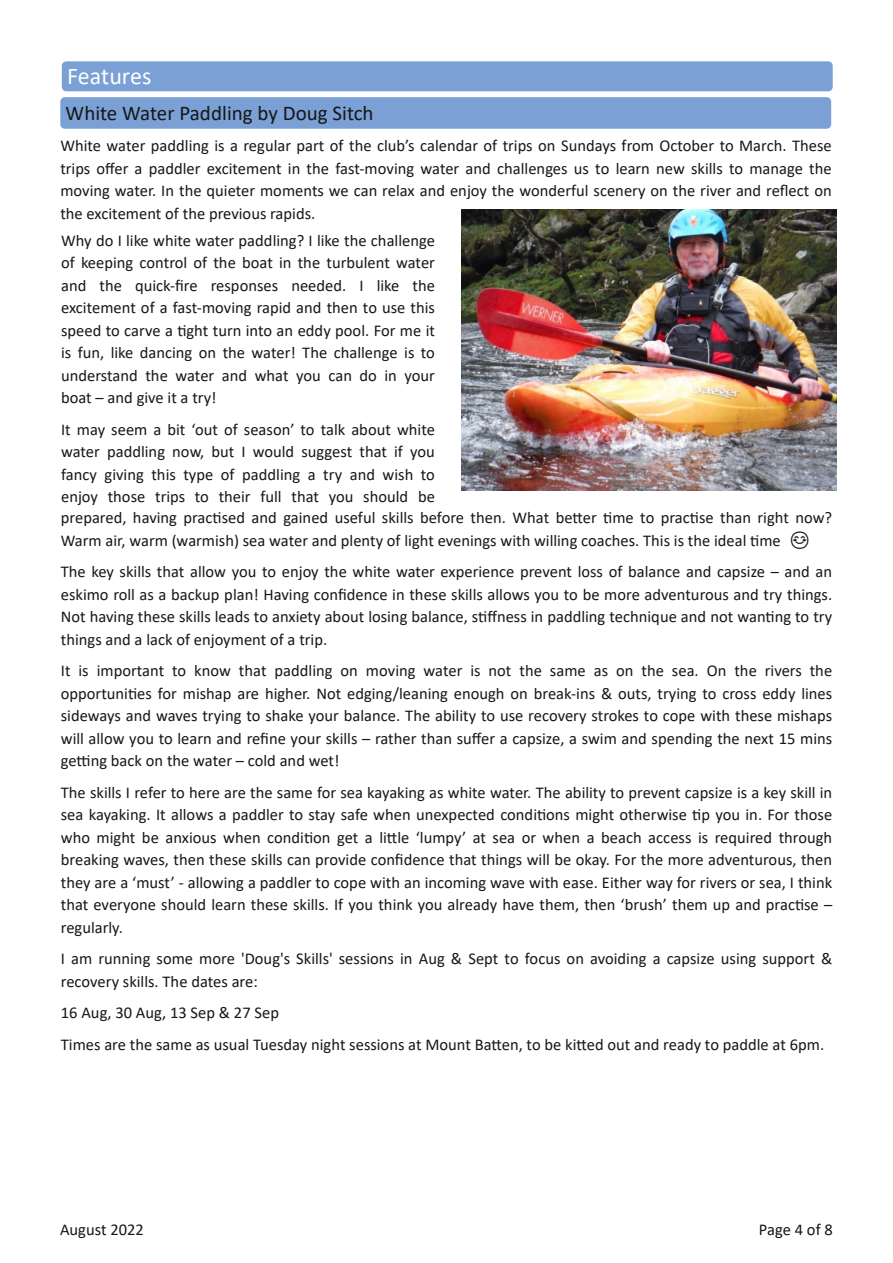
<style>
.page{position:relative;width:893px;height:1263px;background:#fff}
.page>*{position:absolute;margin:0;border:0;box-sizing:border-box;transform-origin:0 0}
.t1{font:24px "Calibri";color:#fff}
.t2{font:21px "Calibri";color:#181715}
.t3{font:16.5px/22.5px "Calibri";color:#181715;text-align:justify}
</style>
<div class="page">
<div style="left:60px;top:97px;width:771px;height:32px;background:#7aa0d5;border-radius:4px"></div>
<div style="left:62px;top:61px;width:771px;height:30px;background:#7aa0d5;border-radius:4px"></div>
<img style="left:461px;top:209px;width:375px;height:281px">
<h1 class="t1" style="left:67px;top:66px;width:86px">Features</h1>
<p class="t2" style="left:66px;top:104px;width:310px">White Water Paddling by Doug Sitch</p>
<p class="t3" style="left:60px;top:136px;width:773px">White water paddling is a regular part of the club’s calendar of trips on Sundays from October to March. These trips offer a paddler excitement in the fast‐moving water and challenges us to learn new skills to manage the moving water. In the quieter moments we can relax and enjoy the wonderful scenery on the river and reflect on the excitement of the previous rapids.</p>
<p class="t3" style="left:61px;top:230px;width:375px">Why do I like white water paddling? I like the challenge of keeping control of the boat in the turbulent water and the quick‐fire responses needed. I like the excitement of a fast‐moving rapid and then to use this speed to carve a tight turn into an eddy pool. For me it is fun, like dancing on the water! The challenge is to understand the water and what you can do in your boat – and give it a try!</p>
<p class="t3" style="left:61px;top:419px;width:375px">It may seem a bit ‘out of season’ to talk about white water paddling now, but I would suggest that if you fancy giving this type of paddling a try and wish to enjoy those trips to their full that you should be</p>
<p class="t3" style="left:61px;top:508px;width:773px">prepared, having practised and gained useful skills before then. What better time to practise than right now?<br>Warm air, warm (warmish) sea water and plenty of light evenings with willing coaches. This is the ideal time</p>
<p class="t3" style="left:61px;top:562px;width:773px">The key skills that allow you to enjoy the white water experience prevent loss of balance and capsize – and an eskimo roll as a backup plan! Having confidence in these skills allows you to be more adventurous and try things.<br>Not having these skills leads to anxiety about losing balance, stiffness in paddling technique and not wanting to try things and a lack of enjoyment of a trip.</p>
<p class="t3" style="left:61px;top:661px;width:773px">It is important to know that paddling on moving water is not the same as on the sea. On the rivers the opportunities for mishap are higher. Not edging/leaning enough on break‐ins &amp; outs, trying to cross eddy lines sideways and waves trying to shake your balance. The ability to use recovery strokes to cope with these mishaps will allow you to learn and refine your skills – rather than suffer a capsize, a swim and spending the next 15 mins getting back on the water – cold and wet!</p>
<p class="t3" style="left:61px;top:782px;width:773px">The skills I refer to here are the same for sea kayaking as white water. The ability to prevent capsize is a key skill in sea kayaking. It allows a paddler to stay safe when unexpected conditions might otherwise tip you in. For those who might be anxious when condition get a little ‘lumpy’ at sea or when a beach access is required through breaking waves, then these skills can provide confidence that things will be okay. For the more adventurous, then they are a ‘must’ ‐ allowing a paddler to cope with an incoming wave with ease. Either way for rivers or sea, I think that everyone should learn these skills. If you think you already have them, then ‘brush’ them up and practise – regularly.</p>
<p class="t3" style="left:61px;top:949px;width:773px">I am running some more 'Doug's Skills' sessions in Aug &amp; Sept to focus on avoiding a capsize using support &amp; recovery skills. The dates are:</p>
<p class="t3" style="left:61px;top:998px;width:765px;line-height:31.5px">16 Aug, 30 Aug, 13 Sep &amp; 27 Sep<br>Times are the same as usual Tuesday night sessions at Mount Batten, to be kitted out and ready to paddle at 6pm.</p>
<p class="t3" style="left:60px;top:1219px;width:85px">August 2022</p>
<p class="t3" style="left:759px;top:1219px;width:75px">Page 4 of 8</p>
</div>
